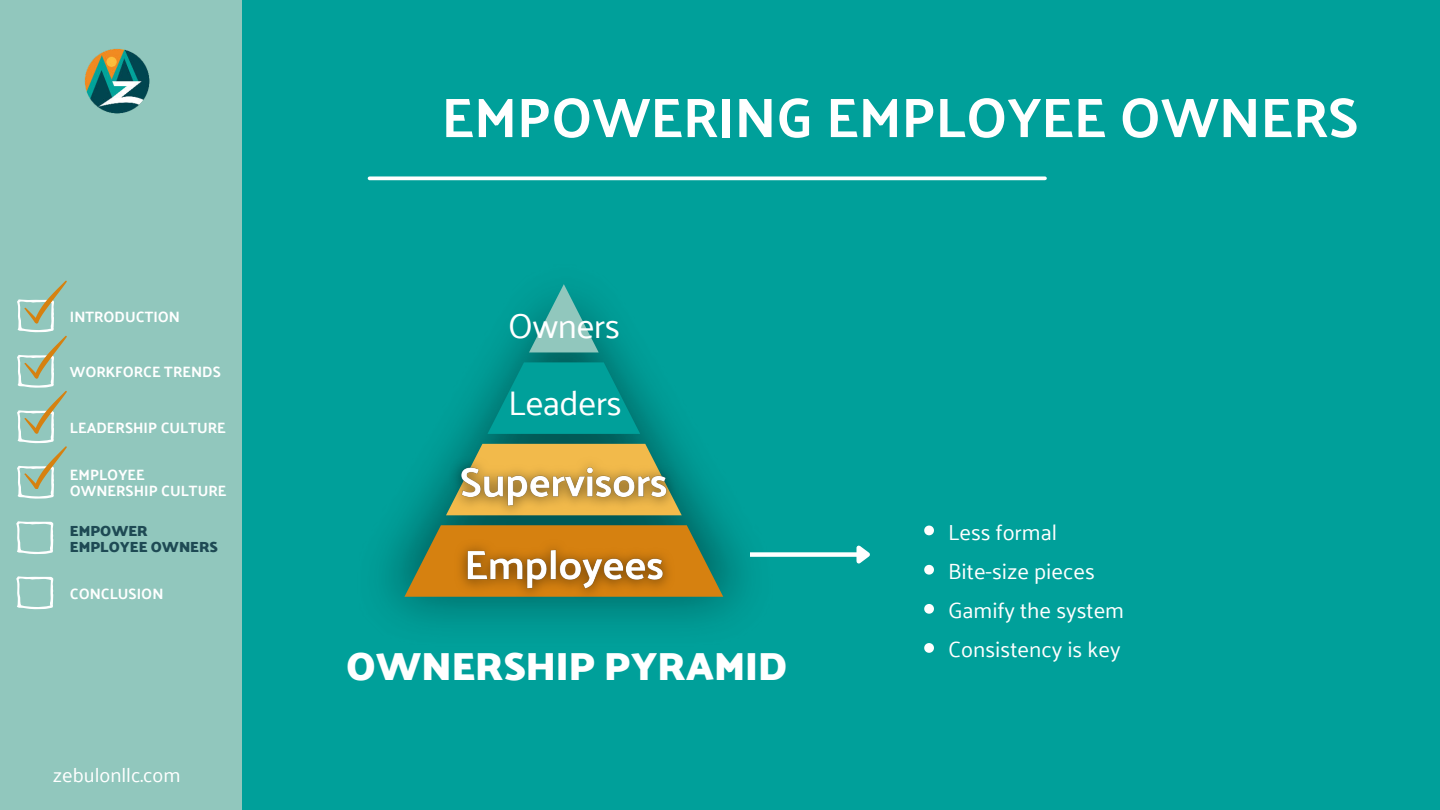
<style>
.page{position:relative;width:1440px;height:810px;background:#00a09a}
.page>*{position:absolute;margin:0;border:0;box-sizing:border-box;transform-origin:0 0}
.t1{font:56px "Palanquin Dark";color:#fff}
.t2{font:700 40px "Palanquin Dark";color:#fff}
.t3{font:34.5px "Palanquin";letter-spacing:-.02em;color:#fff}
.t4{font:22px/39.2px "Palanquin";color:#fff}
.t5{font:20px "Palanquin";color:#fff}
.t6{font:15px/16.1px "Palanquin Dark";color:#fff}
.t7{font:700 15px/16.1px "Palanquin Dark";color:#1e4a54}
</style>
<div class="page">
<img style="left:385px;top:313px;width:359px;height:309px">
<svg style="left:529px;top:284px;width:70px;height:68px"></svg>
<svg style="left:487px;top:362px;width:153px;height:72px"></svg>
<svg style="left:404px;top:525px;width:319px;height:72px;background:#758141"></svg>
<img style="left:446px;top:527px;width:237px;height:83px">
<svg style="left:924px;top:526px;width:10px;height:9px"></svg>
<svg style="left:924px;top:565px;width:10px;height:10px"></svg>
<svg style="left:924px;top:604px;width:10px;height:10px"></svg>
<div style="left:750px;top:552px;width:108px;height:5px;background:#fff"></div>
<svg style="left:852px;top:545px;width:18px;height:19px"></svg>
<svg style="left:924px;top:643px;width:10px;height:10px"></svg>
<div style="left:0;top:0;width:242px;height:810px;background:#91c7bd"></div>
<img style="left:85px;top:49px;width:65px;height:65px">
<svg style="left:16px;top:521px;width:37px;height:33px"></svg>
<svg style="left:16px;top:576px;width:37px;height:33px"></svg>
<svg style="left:17px;top:281px;width:50px;height:218px"></svg>
<svg style="left:370px;top:176px;width:675px;height:4px;background:#e0f3f3"></svg>
<img style="left:440px;top:441px;width:247px;height:86px">
<p class="t6" style="left:70px;top:309px;width:112px">INTRODUCTION</p>
<p class="t6" style="left:70px;top:364px;width:153px">WORKFORCE TRENDS</p>
<p class="t6" style="left:70px;top:420px;width:157px">LEADERSHIP CULTURE</p>
<p class="t6" style="left:70px;top:467px;width:158px">EMPLOYEE<br>OWNERSHIP CULTURE</p>
<p class="t7" style="left:70px;top:522px;width:150px">EMPOWER<br>EMPLOYEE OWNERS</p>
<p class="t6" style="left:70px;top:586px;width:95px">CONCLUSION</p>
<h3 class="t5" style="left:53px;top:764px;width:129px">zebulonllc.com</h3>
<h1 class="t1" style="left:442px;top:85px;width:919px">EMPOWERING EMPLOYEE OWNERS</h1>
<h3 class="t3" style="left:508px;top:306px;width:114px">Owners</h3>
<h3 class="t3" style="left:508px;top:383px;width:115px">Leaders</h3>
<h2 class="t2" style="left:346px;top:643px;width:442px">OWNERSHIP PYRAMID</h2>
<h3 class="t4" style="left:948px;top:513px;width:178px">Less formal<br>Bite-size pieces<br>Gamify the system<br>Consistency is key</h3>
</div>
